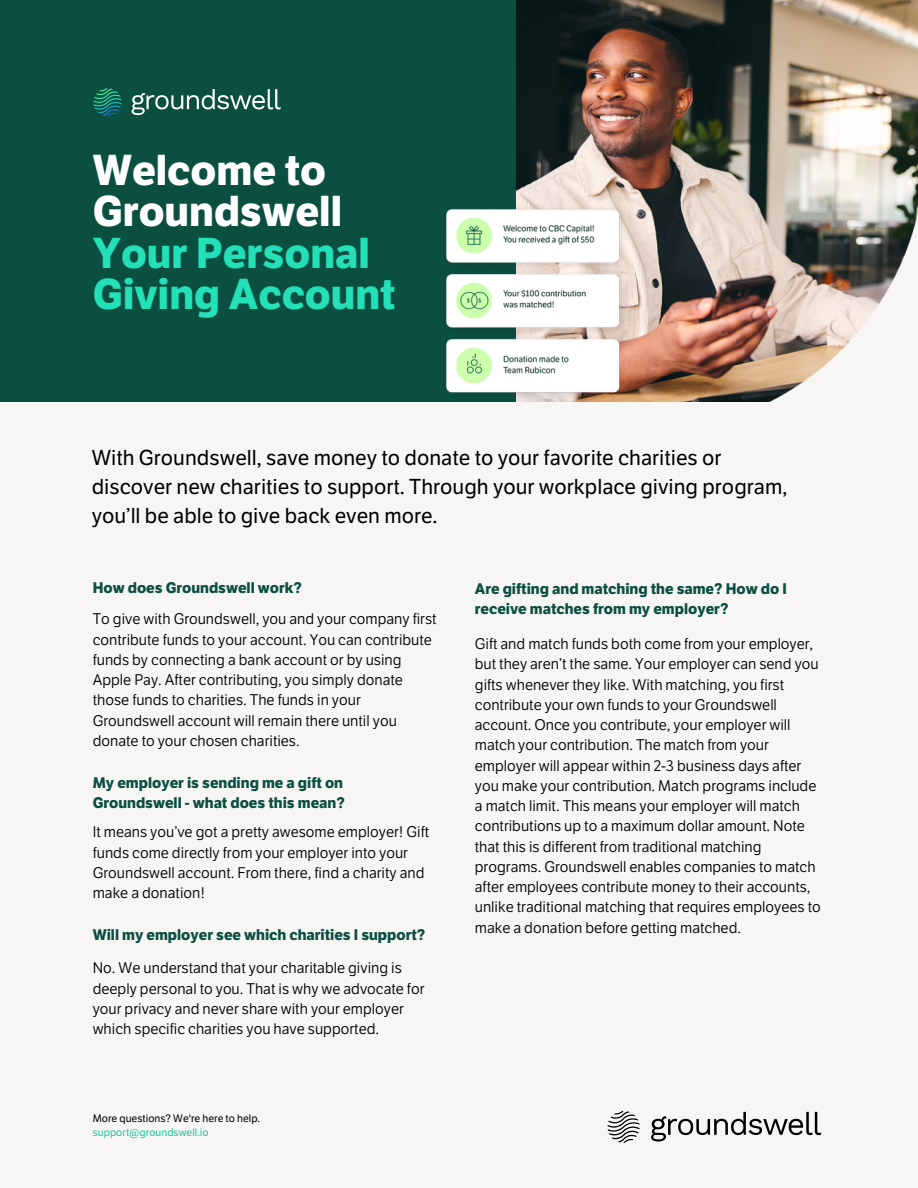
<style>
.page{position:relative;width:918px;height:1188px;background:#f7f6f4}
.page>*{position:absolute;margin:0;border:0;box-sizing:border-box;transform-origin:0 0}
.t1{font:700 42px/41.7px "LFT Etica";color:#23e0b8}
.t2{font:700 42px/41.7px "LFT Etica";color:#fff}
.t3{font:21px/29.2px "LFT Etica";color:#000}
.t4{font:15px/20.2px "LFT Etica Bk";color:#000}
.t5{font:700 15px/20.2px "LFT Etica";color:#0b4f41}
.t6{font:10.5px "LFT Etica";color:#000}
.t7{font:10.5px "LFT Etica";color:#1dc6a2}
</style>
<div class="page">
<div style="left:0;top:0;width:516px;height:401px;background:#0b4f41"></div>
<img style="left:516px;top:0;width:402px;height:401px">
<img style="left:441px;top:204px;width:186px;height:197px">
<svg style="left:608px;top:1111px;width:32px;height:32px"></svg>
<svg style="left:651px;top:1112px;width:170px;height:30px"></svg>
<svg style="left:93px;top:88px;width:29px;height:28px"></svg>
<svg style="left:132px;top:89px;width:149px;height:26px;background:#40756a"></svg>
<h1 class="t2" style="left:93px;top:150px;width:251px">Welcome to<br>Groundswell</h1>
<h1 class="t1" style="left:93px;top:233px;width:304px">Your Personal<br>Giving Account</h1>
<h2 class="t3" style="left:92px;top:443px;width:697px">With Groundswell, save money to donate to your favorite charities or discover new charities to support. Through your workplace giving program, you’ll be able to give back even more.</h2>
<p class="t5" style="left:93px;top:578px;width:211px">How does Groundswell work?</p>
<p class="t4" style="left:93px;top:609px;width:345px">To give with Groundswell, you and your company first contribute funds to your account. You can contribute funds by connecting a bank account or by using Apple Pay. After contributing, you simply donate those funds to charities. The funds in your Groundswell account will remain there until you donate to your chosen charities.</p>
<p class="t5" style="left:93px;top:773px;width:254px">My employer is sending me a gift on<br>Groundswell - what does this mean?</p>
<p class="t4" style="left:93px;top:822px;width:338px">It means you’ve got a pretty awesome employer! Gift funds come directly from your employer into your Groundswell account. From there, find a charity and make a donation!</p>
<p class="t5" style="left:93px;top:925px;width:334px">Will my employer see which charities I support?</p>
<p class="t4" style="left:93px;top:958px;width:333px">No. We understand that your charitable giving is deeply personal to you. That is why we advocate for your privacy and never share with your employer which specific charities you have supported.</p>
<p class="t6" style="left:93px;top:1112px;width:169px">More questions? We're here to help.</p>
<p class="t7" style="left:93px;top:1126px;width:117px">support@groundswell.io</p>
<p class="t5" style="left:475px;top:579px;width:313px">Are gifting and matching the same? How do I receive matches from my employer?</p>
<p class="t4" style="left:475px;top:634px;width:347px">Gift and match funds both come from your employer, but they aren’t the same. Your employer can send you gifts whenever they like. With matching, you first contribute your own funds to your Groundswell account. Once you contribute, your employer will match your contribution. The match from your employer will appear within 2-3 business days after you make your contribution. Match programs include a match limit. This means your employer will match contributions up to a maximum dollar amount. Note that this is different from traditional matching programs. Groundswell enables companies to match after employees contribute money to their accounts, unlike traditional matching that requires employees to make a donation before getting matched.</p>
</div>
